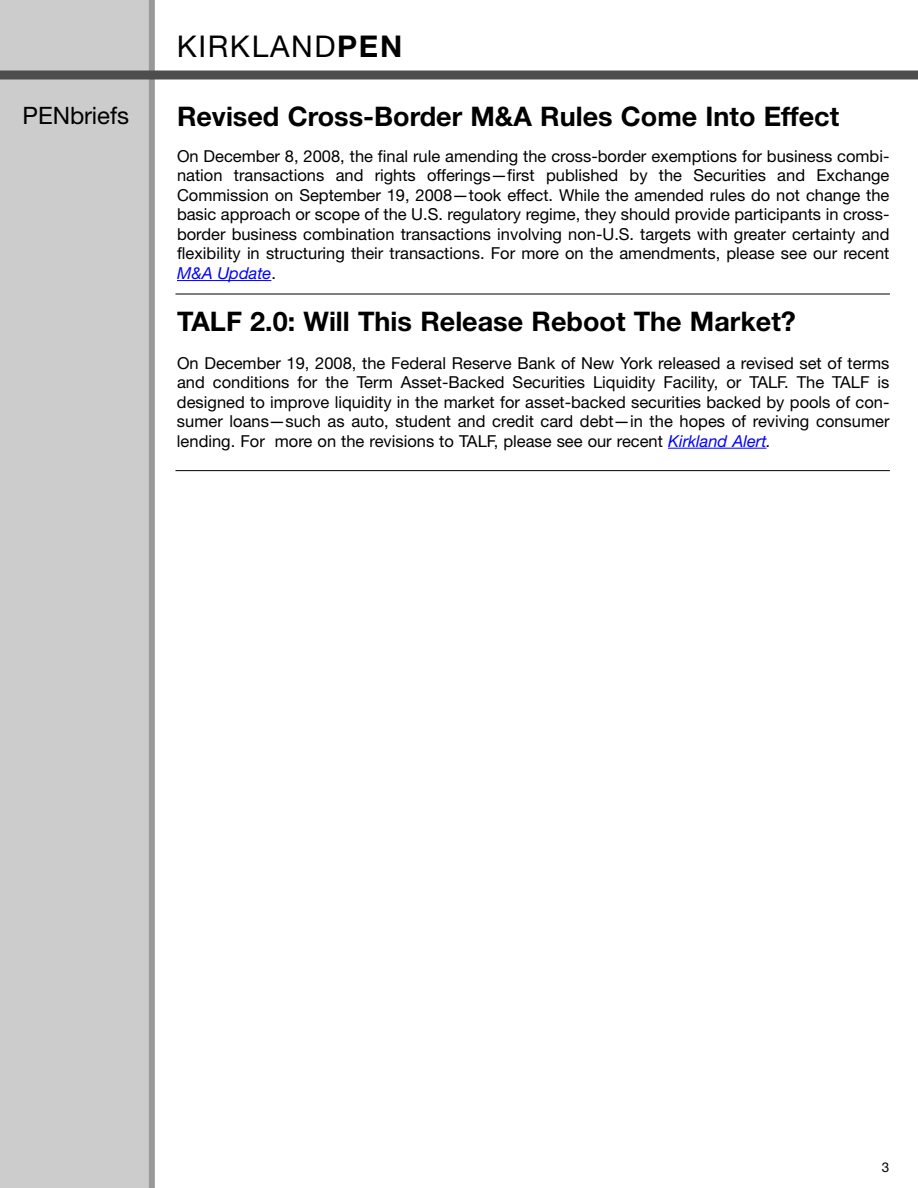
<style>
.page{position:relative;width:918px;height:1188px;background:#fff}
.page>*{position:absolute;margin:0;border:0;box-sizing:border-box;transform-origin:0 0}
.t1{font:30px "Helvetica Neue LT Std";letter-spacing:.055em;color:#000}
.t2{font:700 27px "Helvetica Neue LT Std";color:#000}
.t3{font:24px "Helvetica Neue LT Std";color:#000}
.t4{font:16.5px/19.5px "Helvetica Neue LT Std";color:#000;text-align:justify}
.t5{font:13.5px "Helvetica Neue LT Std";color:#000}
.s1{font-weight:700}
.s2{font-style:italic;color:#00f}
.s3{font-style:italic}
</style>
<div class="page">
<div style="left:0;top:0;width:150px;height:1188px;background:#ccc"></div>
<div style="left:149px;top:0;width:6px;height:1188px;background:#999"></div>
<div style="left:0;top:71px;width:918px;height:9px;background:#4d4d4d"></div>
<hr style="left:668px;top:448px;width:99px;height:1px;background:#00f">
<hr style="left:176px;top:470px;width:714px;height:1px;background:#000">
<hr style="left:177px;top:280px;width:94px;height:1px;background:#00f">
<hr style="left:176px;top:294px;width:714px;height:1px;background:#000">
<h3 class="t3" style="left:23px;top:107px;width:108px">PENbriefs</h3>
<h1 class="t1" style="left:177px;top:36px;width:227px">KIRKLAND<span class="s1">PEN</span></h1>
<h2 class="t2" style="left:177px;top:107px;width:664px">Revised Cross-Border M&amp;A Rules Come Into Effect</h2>
<p class="t4" style="left:177px;top:148px;width:714px">On December 8, 2008, the final rule amending the cross-border exemptions for business combi&shy;nation transactions and rights offerings—first published by the Securities and Exchange Commission on September 19, 2008—took effect. While the amended rules do not change the basic approach or scope of the U.S. regulatory regime, they should provide participants in cross&shy;border business combination transactions involving non-U.S. targets with greater certainty and flexibility in structuring their transactions. For more on the amendments, please see our recent <span class="s2">M&amp;A Update</span>.</p>
<h2 class="t2" style="left:177px;top:312px;width:620px">TALF 2.0: Will This Release Reboot The Market?</h2>
<p class="t4" style="left:177px;top:355px;width:714px">On December 19, 2008, the Federal Reserve Bank of New York released a revised set of terms and conditions for the Term Asset-Backed Securities Liquidity Facility, or TALF. The TALF is designed to improve liquidity in the market for asset-backed securities backed by pools of con&shy;sumer loans—such as auto, student and credit card debt—in the hopes of reviving consumer lending. For more on the revisions to TALF, please see our recent <span class="s2">Kirkland Alert</span><span class="s3">.</span></p>
<p class="t5" style="left:882px;top:1162px;width:9px">3</p>
</div>
